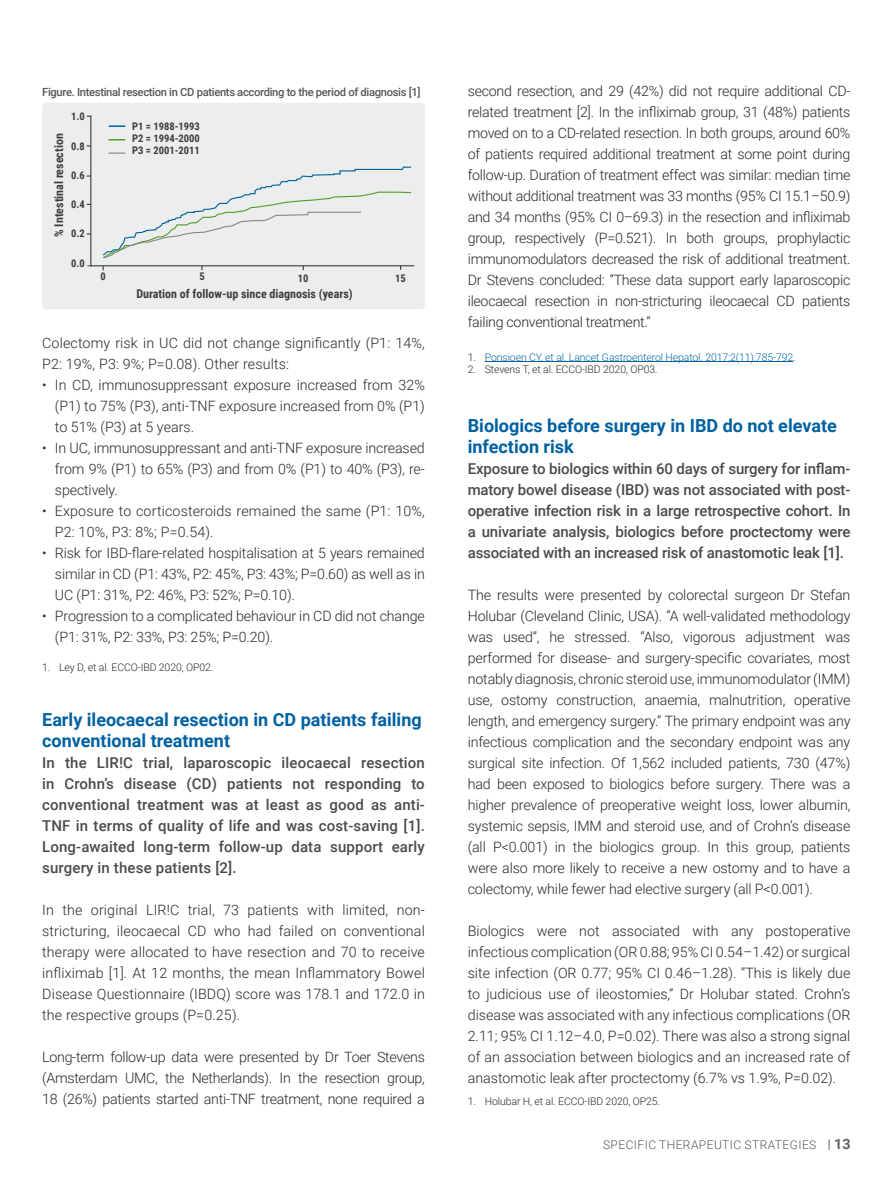
<style>
.page{position:relative;width:893px;height:1191px;background:#fff}
.page>*{position:absolute;margin:0;border:0;box-sizing:border-box;transform-origin:0 0}
.t1{font:700 18px/21px "Roboto";color:#0061a1}
.t2{font:500 15px/21px "Roboto";letter-spacing:-.005em;color:#4b4b4d;text-align:justify}
.t3{font:300 14.25px/21px "Roboto";letter-spacing:-.01em;color:#282829;text-align:justify}
.t4{font:300 14.25px/21px "Roboto";letter-spacing:.01em;color:#282829}
.t5{font:700 12px "Roboto Condensed";color:#3e3d40}
.t6{font:300 12px "Roboto";letter-spacing:.035em;color:#58585a}
.t7{font:500 11.25px "Roboto";letter-spacing:-.03em;color:#58585a}
.t8{font:300 10.5px "Roboto";letter-spacing:-.01em;color:#282829}
.t9{font:300 10.5px "Roboto";letter-spacing:-.01em;color:#0067a5}
.t10{font:700 10.5px/12px "Roboto Condensed";color:#3e3d40;text-align:justify}
.s1{color:#282829}
.s2{font-weight:700;font-size:14.25px;color:#616264}
</style>
<div class="page">
<div style="left:42px;top:103px;width:383px;height:206px;background:#eceded;border-radius:4px"></div>
<svg style="left:90px;top:115px;width:325px;height:152px"></svg>
<svg style="left:109px;top:139px;width:16px;height:1px"></svg>
<svg style="left:109px;top:125px;width:16px;height:2px"></svg>
<svg style="left:109px;top:152px;width:16px;height:2px"></svg>
<svg style="left:102px;top:166px;width:310px;height:93px"></svg>
<hr style="left:485px;top:361px;width:308px;height:1px;background:#0061a1">
<p class="t7" style="left:42px;top:84px;width:380px">Figure. Intestinal resection in CD patients according to the period of diagnosis [1]</p>
<p class="t5" style="left:51px;top:237px;width:105px;rotate:-90deg">% Intestinal resection</p>
<p class="t10" style="left:71px;top:110px;width:15px">1.0</p>
<p class="t10" style="left:71px;top:140px;width:15px">0.8</p>
<p class="t10" style="left:71px;top:169px;width:15px">0.6</p>
<p class="t10" style="left:71px;top:198px;width:15px">0.4</p>
<p class="t10" style="left:71px;top:227px;width:15px">0.2</p>
<p class="t10" style="left:71px;top:256px;width:15px">0.0</p>
<p class="t10" style="left:132px;top:120px;width:69px">P1 = 1988-1993<br>P2 = 1994-2000<br>P3 = 2001-2011</p>
<p class="t10" style="left:101px;top:270px;width:7px">0</p>
<p class="t10" style="left:199px;top:270px;width:7px">5</p>
<p class="t10" style="left:298px;top:271px;width:12px">10</p>
<p class="t10" style="left:395px;top:271px;width:12px">15</p>
<p class="t5" style="left:136px;top:285px;width:218px">Duration of follow-up since diagnosis (years)</p>
<p class="t4" style="left:42px;top:332px;width:384px">Colectomy risk in UC did not change significantly (P1: 14%,<br>P2: 19%, P3: 9%; P=0.08). Other results:</p>
<p class="t3" style="left:55px;top:374px;width:371px;text-indent:-13px">• In CD, immunosuppressant exposure increased from 32% (P1) to 75% (P3), anti-TNF exposure increased from 0% (P1) to 51% (P3) at 5 years.</p>
<p class="t3" style="left:55px;top:437px;width:371px;text-indent:-13px">• In UC, immunosuppressant and anti-TNF exposure increased from 9% (P1) to 65% (P3) and from 0% (P1) to 40% (P3), re&shy;spectively.</p>
<p class="t4" style="left:55px;top:500px;width:371px;text-indent:-13px">• Exposure to corticosteroids remained the same (P1: 10%,<br>P2: 10%, P3: 8%; P=0.54).</p>
<p class="t3" style="left:55px;top:542px;width:371px;text-indent:-13px">• Risk for IBD-flare-related hospitalisation at 5 years remained similar in CD (P1: 43%, P2: 45%, P3: 43%; P=0.60) as well as in UC (P1: 31%, P2: 46%, P3: 52%; P=0.10).</p>
<p class="t3" style="left:55px;top:605px;width:371px;text-indent:-13px">• Progression to a complicated behaviour in CD did not change (P1: 31%, P2: 33%, P3: 25%; P=0.20).</p>
<p class="t8" style="left:42px;top:660px;width:173px">1. Ley D, et al. ECCO-IBD 2020, OP02.</p>
<p class="t1" style="left:42px;top:708px;width:381px">Early ileocaecal resection in CD patients failing conventional treatment</p>
<p class="t2" style="left:42px;top:752px;width:384px">In the LIR!C trial, laparoscopic ileocaecal resection in Crohn’s disease (CD) patients not responding to conventional treatment was at least as good as anti-TNF in terms of quality of life and was cost-saving [1].<br>Long-awaited long-term follow-up data support early surgery in these patients [2].</p>
<p class="t3" style="left:42px;top:899px;width:384px">In the original LIR!C trial, 73 patients with limited, non&shy;stricturing, ileocaecal CD who had failed on conventional therapy were allocated to have resection and 70 to receive infliximab [1]. At 12 months, the mean Inflammatory Bowel Disease Questionnaire (IBDQ) score was 178.1 and 172.0 in the respective groups (P=0.25).</p>
<p class="t3" style="left:42px;top:1046px;width:384px">Long-term follow-up data were presented by Dr Toer Stevens (Amsterdam UMC, the Netherlands). In the resection group, 18 (26%) patients started anti-TNF treatment, none required a</p>
<p class="t3" style="left:468px;top:80px;width:384px">second resection, and 29 (42%) did not require additional CD&shy;related treatment [2]. In the infliximab group, 31 (48%) patients moved on to a CD-related resection. In both groups, around 60% of patients required additional treatment at some point during follow-up. Duration of treatment effect was similar: median time without additional treatment was 33 months (95% CI 15.1–50.9) and 34 months (95% CI 0–69.3) in the resection and infliximab group, respectively (P=0.521). In both groups, prophylactic immunomodulators decreased the risk of additional treatment.<br>Dr Stevens concluded: “These data support early laparoscopic ileocaecal resection in non-stricturing ileocaecal CD patients failing conventional treatment.”</p>
<p class="t9" style="left:468px;top:350px;width:329px"><span class="s1">1.</span> Ponsioen CY, et al. Lancet Gastroenterol Hepatol. 2017;2(11):785-792<span class="s1">.</span></p>
<p class="t8" style="left:468px;top:362px;width:191px">2. Stevens T, et al. ECCO-IBD 2020, OP03.</p>
<p class="t1" style="left:468px;top:414px;width:371px">Biologics before surgery in IBD do not elevate infection risk</p>
<p class="t2" style="left:468px;top:458px;width:384px">Exposure to biologics within 60 days of surgery for inflam&shy;matory bowel disease (IBD) was not associated with post&shy;operative infection risk in a large retrospective cohort. In a univariate analysis, biologics before proctectomy were associated with an increased risk of anastomotic leak [1].</p>
<p class="t3" style="left:468px;top:584px;width:384px">The results were presented by colorectal surgeon Dr Stefan Holubar (Cleveland Clinic, USA). “A well-validated methodology was used”, he stressed. “Also, vigorous adjustment was performed for disease- and surgery-specific covariates, most notably diagnosis, chronic steroid use, immunomodulator (IMM) use, ostomy construction, anaemia, malnutrition, operative length, and emergency surgery.” The primary endpoint was any infectious complication and the secondary endpoint was any surgical site infection. Of 1,562 included patients, 730 (47%) had been exposed to biologics before surgery. There was a higher prevalence of preoperative weight loss, lower albumin, systemic sepsis, IMM and steroid use, and of Crohn’s disease (all P&lt;0.001) in the biologics group. In this group, patients were also more likely to receive a new ostomy and to have a colectomy, while fewer had elective surgery (all P&lt;0.001).</p>
<p class="t3" style="left:468px;top:920px;width:384px">Biologics were not associated with any postoperative infectious complication (OR 0.88; 95% CI 0.54–1.42) or surgical site infection (OR 0.77; 95% CI 0.46–1.28). “This is likely due to judicious use of ileostomies,” Dr Holubar stated. Crohn’s disease was associated with any infectious complications (OR 2.11; 95% CI 1.12–4.0, P=0.02). There was also a strong signal of an association between biologics and an increased rate of anastomotic leak after proctectomy (6.7% vs 1.9%, P=0.02).</p>
<p class="t8" style="left:468px;top:1094px;width:194px">1. Holubar H, et al. ECCO-IBD 2020, OP25.</p>
<p class="t6" style="left:603px;top:1136px;width:249px">SPECIFIC THERAPEUTIC STRATEGIES <span class="s2">13</span></p>
</div>
